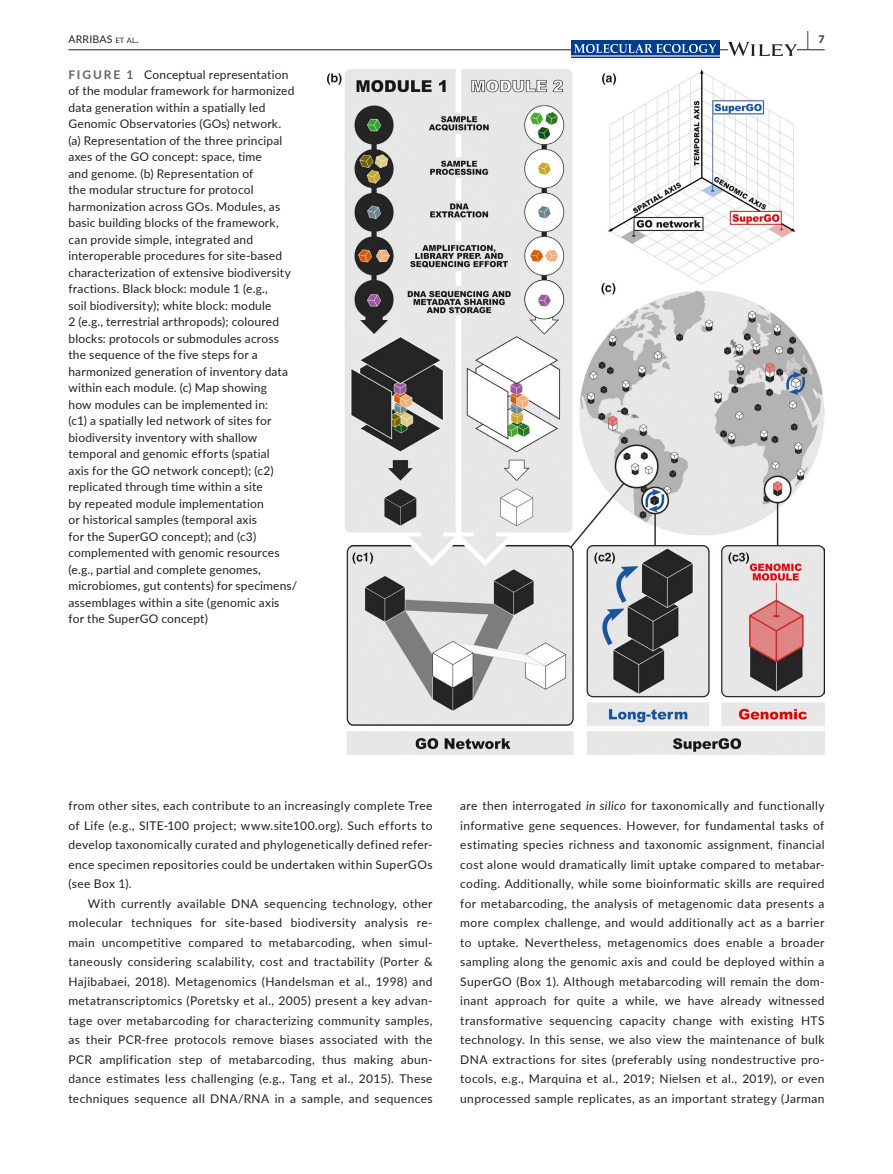
<style>
.page{position:relative;width:893px;height:1174px;background:#fff}
.page>*{position:absolute;margin:0;border:0;box-sizing:border-box;transform-origin:0 0}
.t1{font:700 19.5px "Lato";color:#231f20;scale:.43 1}
.t2{font:12px/16.5px "Lato";letter-spacing:.015em;color:#231f20;text-align:justify}
.t3{font:10.5px "Lato";letter-spacing:.02em;color:#231f20}
.s1{font-size:7.35px}
.s2{font-weight:700;color:#636366}
.s3{font-style:italic}
</style>
<div class="page">
<hr style="left:68px;top:49px;width:756px;height:1px;background:#231f20">
<div style="left:571px;top:41px;width:149px;height:17px;background:#003d91"></div>
<img style="left:575px;top:44px;width:141px;height:8px">
<hr style="left:571px;top:55px;width:149px;height:2px;background:#96a6d0">
<svg style="left:728px;top:42px;width:69px;height:14px"></svg>
<img style="left:327px;top:69px;width:497px;height:686px">
<p class="t3" style="left:68px;top:31px;width:72px">ARRIBAS <span class="s1">et al</span>.</p>
<h1 class="t1" style="left:807px;top:25px;width:43px">| <sup>7</sup></h1>
<p class="t2" style="left:68px;top:66px;width:230px;text-align:left"><span class="s2">FIGURE 1</span> Conceptual representation of the modular framework for harmonized data generation within a spatially led Genomic Observatories (GOs) network.<br>(a) Representation of the three principal axes of the GO concept: space, time<br>and genome. (b) Representation of<br>the modular structure for protocol harmonization across GOs. Modules, as basic building blocks of the framework, can provide simple, integrated and interoperable procedures for site-based characterization of extensive biodiversity fractions. Black block: module 1 (e.g.,<br>soil biodiversity); white block: module<br>2 (e.g., terrestrial arthropods); coloured blocks: protocols or submodules across the sequence of the five steps for a harmonized generation of inventory data within each module. (c) Map showing<br>how modules can be implemented in:<br>(c1) a spatially led network of sites for biodiversity inventory with shallow temporal and genomic efforts (spatial<br>axis for the GO network concept); (c2) replicated through time within a site<br>by repeated module implementation<br>or historical samples (temporal axis<br>for the SuperGO concept); and (c3) complemented with genomic resources (e.g., partial and complete genomes, microbiomes, gut contents) for specimens/ assemblages within a site (genomic axis for the SuperGO concept)</p>
<p class="t2" style="left:68px;top:795px;width:366px;line-height:19.5px">from other sites, each contribute to an increasingly complete Tree of Life (e.g., SITE-100 project; www.site100.org). Such efforts to develop taxonomically curated and phylogenetically defined refer&shy;ence specimen repositories could be undertaken within SuperGOs (see Box 1).</p>
<p class="t2" style="left:68px;top:893px;width:366px;line-height:19.5px;text-indent:20px">With currently available DNA sequencing technology, other molecular techniques for site-based biodiversity analysis re&shy;main uncompetitive compared to metabarcoding, when simul&shy;taneously considering scalability, cost and tractability (Porter &amp; Hajibabaei, 2018). Metagenomics (Handelsman et al., 1998) and metatranscriptomics (Poretsky et al., 2005) present a key advan&shy;tage over metabarcoding for characterizing community samples, as their PCR-free protocols remove biases associated with the PCR amplification step of metabarcoding, thus making abun&shy;dance estimates less challenging (e.g., Tang et al., 2015). These techniques sequence all DNA/RNA in a sample, and sequences</p>
<p class="t2" style="left:460px;top:795px;width:366px;line-height:19.5px">are then interrogated <span class="s3">in silico</span> for taxonomically and functionally informative gene sequences. However, for fundamental tasks of estimating species richness and taxonomic assignment, financial cost alone would dramatically limit uptake compared to metabar&shy;coding. Additionally, while some bioinformatic skills are required for metabarcoding, the analysis of metagenomic data presents a more complex challenge, and would additionally act as a barrier to uptake. Nevertheless, metagenomics does enable a broader sampling along the genomic axis and could be deployed within a SuperGO (Box 1). Although metabarcoding will remain the dom&shy;inant approach for quite a while, we have already witnessed transformative sequencing capacity change with existing HTS technology. In this sense, we also view the maintenance of bulk DNA extractions for sites (preferably using nondestructive pro&shy;tocols, e.g., Marquina et al., 2019; Nielsen et al., 2019), or even unprocessed sample replicates, as an important strategy (Jarman</p>
</div>
